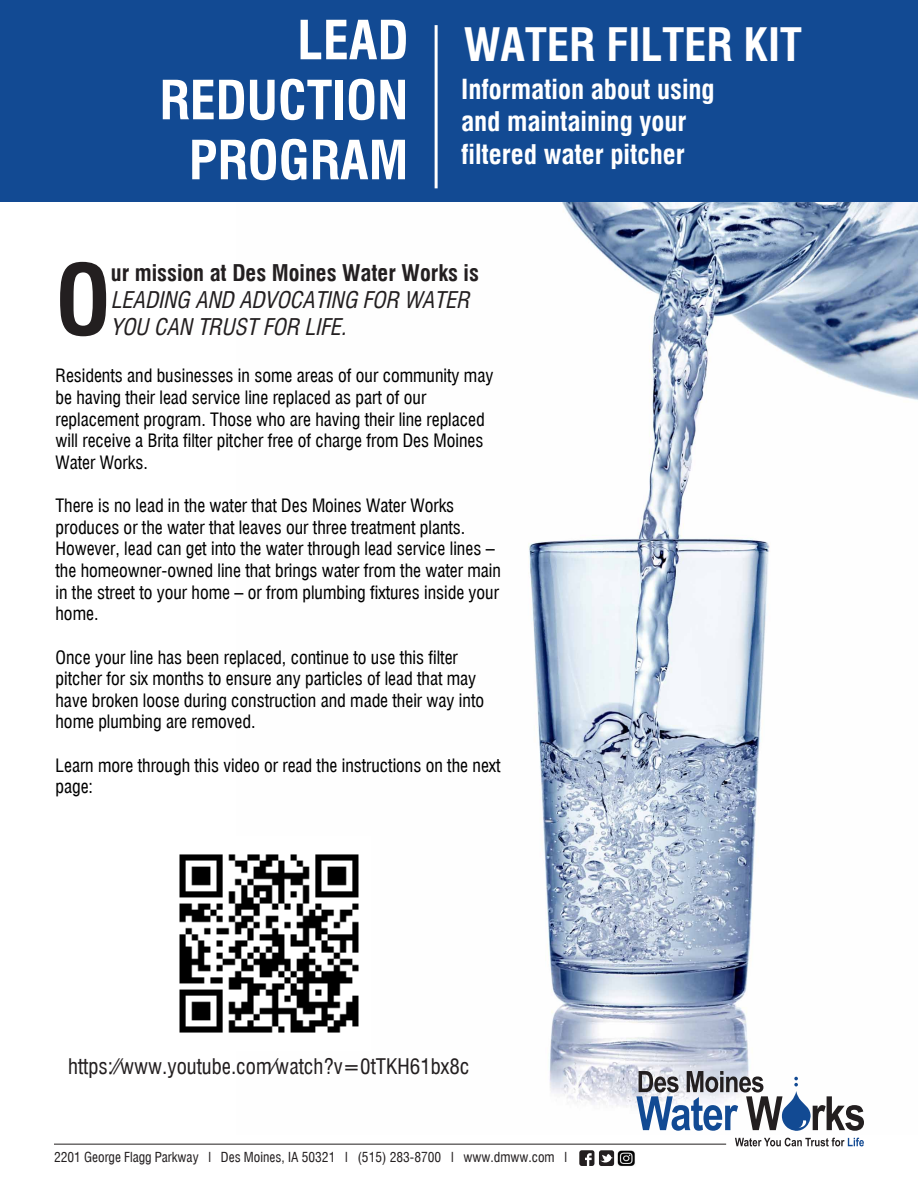
<style>
.page{position:relative;width:918px;height:1188px;background:#fff}
.page>*{position:absolute;margin:0;border:0;box-sizing:border-box;transform-origin:0 0}
.t1{font:94.2px "Corporate Condensed Bold SWFTE";color:#231f20}
.t2{font:52.5px/60px "Corporate Condensed Bold SWFTE";color:#fff;text-align:right}
.t3{font:45px "Corporate Condensed Bold SWFTE";color:#fff}
.t4{font:27px/32.4px "Corporate Condensed Bold SWFTE";color:#fff}
.t5{font:22.5px/27px "Corporate Condensed Italic SWFTE";color:#231f20}
.t6{font:21px "Corporate Condensed Regular SWFTE";color:#231f20}
.t7{font:18px/21.6px "Corporate Condensed Regular SWFTE";color:#000}
.t8{font:13.5px "Corporate Condensed Regular SWFTE";color:#231f20}
.s1{font-family:"Corporate Condensed Bold SWFTE"}
</style>
<div class="page">
<img style="left:528px;top:202px;width:390px;height:905px">
<img style="left:617px;top:1150px;width:18px;height:16px">
<hr style="left:54px;top:1144px;width:672px;height:1px;background:#231f20">
<svg style="left:579px;top:1150px;width:35px;height:16px"></svg>
<svg style="left:636px;top:1071px;width:228px;height:60px"></svg>
<svg style="left:735px;top:1138px;width:129px;height:8px"></svg>
<div style="left:0;top:0;width:918px;height:202px;background:#124a93"></div>
<hr style="left:435px;top:25px;width:3px;height:163px;background:#fff">
<img style="left:179px;top:854px;width:180px;height:179px">
<p class="t2" style="left:159px;top:11px;width:251px">LEAD<br>REDUCTION<br>PROGRAM</p>
<p class="t3" style="left:464px;top:19px;width:340px">WATER FILTER KIT</p>
<p class="t4" style="left:461px;top:73px;width:255px">Information about using and maintaining your filtered water pitcher</p>
<p class="t1" style="left:56px;top:247px;width:57px">O</p>
<p class="t5" style="left:111px;top:259px;width:370px"><span class="s1">ur mission at Des Moines Water Works is<br></span>LEADING AND ADVOCATING FOR WATER<br>YOU CAN TRUST FOR LIFE.</p>
<p class="t7" style="left:56px;top:365px;width:439px">Residents and businesses in some areas of our community may be having their lead service line replaced as part of our replacement program. Those who are having their line replaced will receive a Brita filter pitcher free of charge from Des Moines Water Works.</p>
<p class="t7" style="left:56px;top:495px;width:447px">There is no lead in the water that Des Moines Water Works produces or the water that leaves our three treatment plants.<br>However, lead can get into the water through lead service lines – the homeowner-owned line that brings water from the water main in the street to your home – or from plumbing fixtures inside your home.</p>
<p class="t7" style="left:56px;top:647px;width:430px">Once your line has been replaced, continue to use this filter pitcher for six months to ensure any particles of lead that may have broken loose during construction and made their way into home plumbing are removed.</p>
<p class="t7" style="left:56px;top:755px;width:447px">Learn more through this video or read the instructions on the next page:</p>
<p class="t6" style="left:68px;top:1055px;width:403px">https://www.youtube.com/watch?v=0tTKH61bx8c</p>
<p class="t8" style="left:54px;top:1150px;width:515px">2201 George Flagg Parkway l Des Moines, IA 50321 l (515) 283-8700 l www.dmww.com l</p>
</div>
